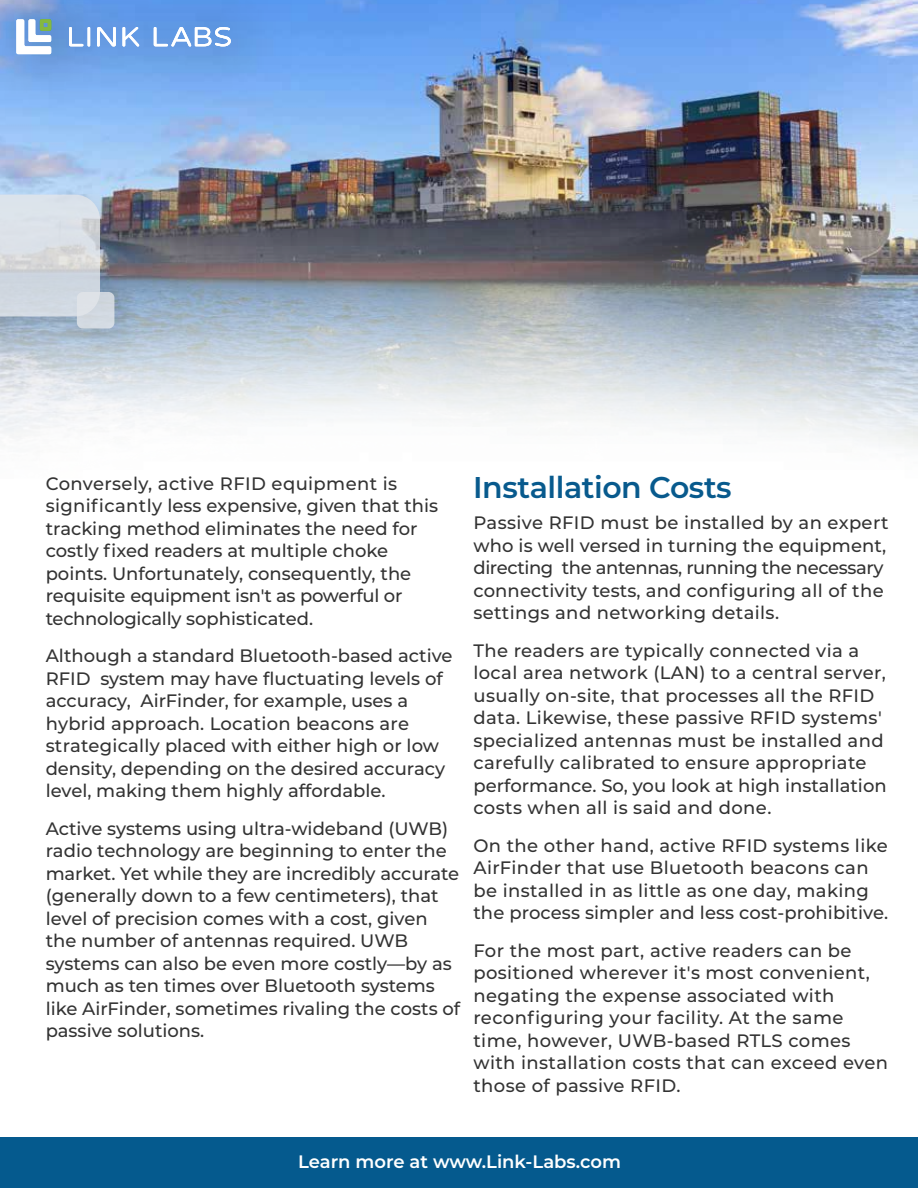
<style>
.page{position:relative;width:918px;height:1188px;background:#fff}
.page>*{position:absolute;margin:0;border:0;box-sizing:border-box;transform-origin:0 0}
.t1{font:600 30px "Montserrat";letter-spacing:-.015em;color:#085a8d}
.t2{font:500 18px/22.5px "Montserrat";letter-spacing:.005em;color:#333}
.t3{font:600 18px "Montserrat";color:#fff}
</style>
<div class="page">
<img style="left:0;top:0;width:918px;height:447px">
<div style="left:0;top:1137px;width:918px;height:51px;background:#055a8e"></div>
<img style="left:0;top:182px;width:134px;height:168px">
<svg style="left:0;top:195px;width:100px;height:121px;background:#d6dbe2"></svg>
<img style="left:64px;top:279px;width:84px;height:83px">
<div style="left:77px;top:292px;width:37px;height:36px;background:#d3dae2;border-radius:6px"></div>
<img style="left:0;top:0;width:322px;height:136px">
<svg style="left:69px;top:27px;width:21px;height:20px"></svg>
<svg style="left:97px;top:27px;width:19px;height:20px"></svg>
<svg style="left:122px;top:27px;width:17px;height:20px"></svg>
<svg style="left:16px;top:19px;width:35px;height:35px"></svg>
<svg style="left:154px;top:27px;width:77px;height:20px"></svg>
<p class="t2" style="left:46px;top:471px;width:394px">Conversely, active RFID equipment is significantly less expensive, given that this tracking method eliminates the need for costly fixed readers at multiple choke points. Unfortunately, consequently, the requisite equipment isn't as powerful or technologically sophisticated.</p>
<p class="t2" style="left:46px;top:644px;width:408px">Although a standard Bluetooth-based active RFID system may have fluctuating levels of accuracy, AirFinder, for example, uses a hybrid approach. Location beacons are strategically placed with either high or low density, depending on the desired accuracy level, making them highly affordable.</p>
<p class="t2" style="left:46px;top:816px;width:416px">Active systems using ultra-wideband (UWB) radio technology are beginning to enter the market. Yet while they are incredibly accurate (generally down to a few centimeters), that level of precision comes with a cost, given the number of antennas required. UWB systems can also be even more costly—by as much as ten times over Bluetooth systems like AirFinder, sometimes rivaling the costs of passive solutions.</p>
<h1 class="t1" style="left:473px;top:466px;width:260px">Installation Costs</h1>
<p class="t2" style="left:473px;top:511px;width:417px">Passive RFID must be installed by an expert who is well versed in turning the equipment, directing the antennas, running the necessary connectivity tests, and configuring all of the settings and networking details.</p>
<p class="t2" style="left:473px;top:638px;width:415px">The readers are typically connected via a local area network (LAN) to a central server, usually on-site, that processes all the RFID data. Likewise, these passive RFID systems' specialized antennas must be installed and carefully calibrated to ensure appropriate performance. So, you look at high installation costs when all is said and done.</p>
<p class="t2" style="left:473px;top:833px;width:416px">On the other hand, active RFID systems like AirFinder that use Bluetooth beacons can be installed in as little as one day, making the process simpler and less cost-prohibitive.</p>
<p class="t2" style="left:473px;top:938px;width:416px">For the most part, active readers can be positioned wherever it's most convenient, negating the expense associated with reconfiguring your facility. At the same time, however, UWB-based RTLS comes with installation costs that can exceed even those of passive RFID.</p>
<p class="t3" style="left:298px;top:1149px;width:324px">Learn more at www.Link-Labs.com</p>
</div>
